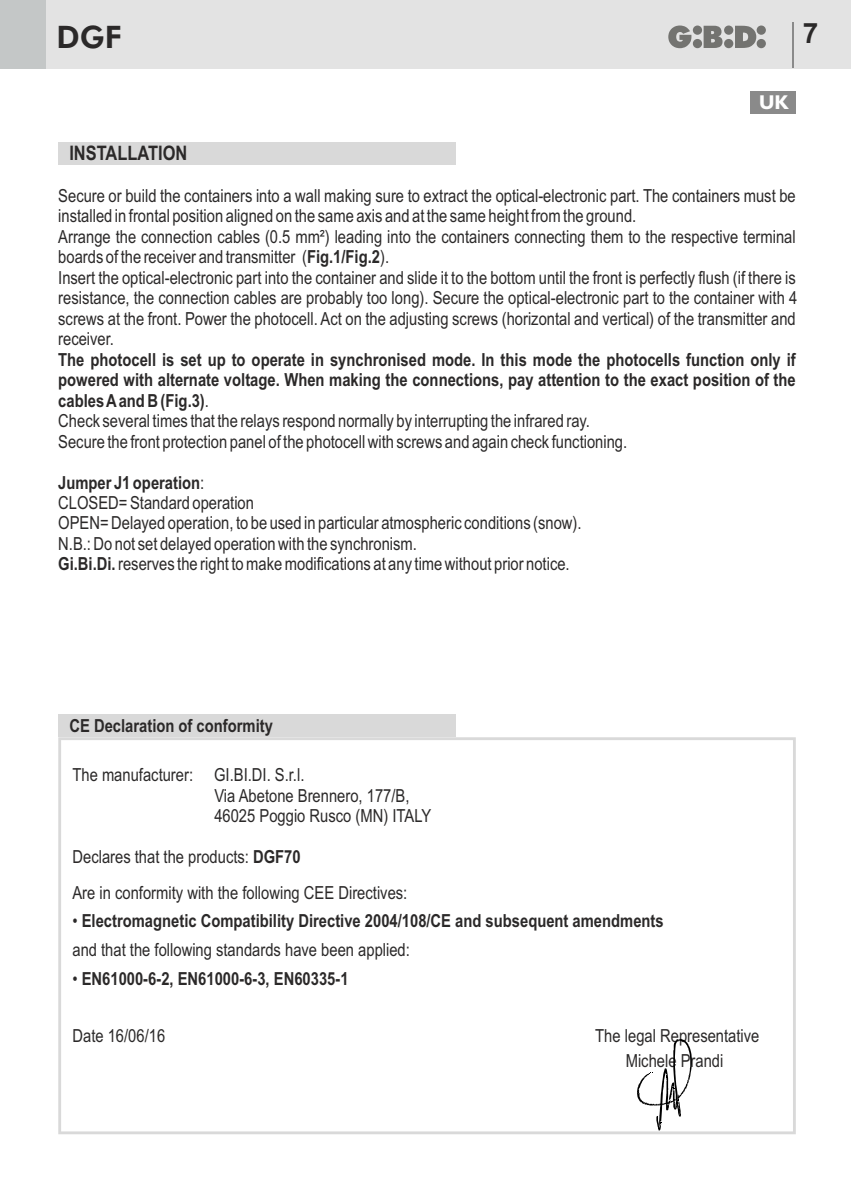
<style>
.page{position:relative;width:851px;height:1191px;background:#fff}
.page>*{position:absolute;margin:0;border:0;box-sizing:border-box;transform-origin:0 0}
.t1{font:800 31px "Futura BT";color:#2b2929}
.t2{font:700 28px "Arial";color:#2b2929}
.t3{font:700 20px "Arial Narrow";color:#2b2929}
.t4{font:700 20px "Humanist 521 BT";color:#fff}
.t5{font:18px/20.4px "Arial Narrow";color:#2b2929}
.t6{font:700 18px/20.4px "Arial Narrow";color:#2b2929}
.s1{font-weight:700}
.s2{font-weight:400}
</style>
<div class="page">
<div style="left:0;top:0;width:850px;height:68px;background:#e3e3e3"></div>
<div style="left:0;top:0;width:45px;height:68px;background:#c4c7c7"></div>
<svg style="left:668px;top:26px;width:97px;height:22px"></svg>
<hr style="left:792px;top:23px;width:2px;height:45px;background:#8a8a8a">
<div style="left:750px;top:91px;width:45px;height:22px;background:#8a8a8a"></div>
<div style="left:58px;top:714px;width:397px;height:23px;background:#d9d9d9"></div>
<svg style="left:58px;top:737px;width:737px;height:397px"></svg>
<div style="left:58px;top:142px;width:397px;height:22px;background:#d9d9d9"></div>
<svg style="left:637px;top:1039px;width:54px;height:91px"></svg>
<h1 class="t1" style="left:56px;top:24px;width:66px">DGF</h1>
<p class="t3" style="left:69px;top:146px;width:119px">INSTALLATION</p>
<h2 class="t2" style="left:802px;top:23px;width:17px">7</h2>
<p class="t4" style="left:759px;top:94px;width:31px">UK</p>
<p class="t5" style="left:58px;top:187px;width:740px">Secure or build the containers into a wall making sure to extract the optical-electronic part. The containers must be installed in frontal position aligned on the same axis and at the same height from the ground.<br>Arrange the connection cables (0.5 mm²) leading into the containers connecting them to the respective terminal boards of the receiver and transmitter (<span class="s1">Fig.1/Fig.2</span>).<br>Insert the optical-electronic part into the container and slide it to the bottom until the front is perfectly flush (if there is resistance, the connection cables are probably too long). Secure the optical-electronic part to the container with 4 screws at the front. Power the photocell. Act on the adjusting screws (horizontal and vertical) of the transmitter and receiver.</p>
<p class="t6" style="left:58px;top:351px;width:739px">The photocell is set up to operate in synchronised mode. In this mode the photocells function only if powered with alternate voltage. When making the connections, pay attention to the exact position of the cables Aand B (Fig.3)<span class="s2">.<br>Check several times that the relays respond normally by interrupting the infrared ray.<br>Secure the front protection panel of the photocell with screws and again check functioning.</span></p>
<p class="t5" style="left:58px;top:473px;width:525px"><span class="s1">Jumper J1 operation</span>:<br>CLOSED= Standard operation<br>OPEN= Delayed operation, to be used in particular atmospheric conditions (snow).<br>N.B.: Do not set delayed operation with the synchronism.<br><span class="s1">Gi.Bi.Di.</span> reserves the right to make modifications at any time without prior notice.</p>
<p class="t6" style="left:69px;top:717px;width:205px">CE Declaration of conformity</p>
<p class="t5" style="left:214px;top:766px;width:218px;text-indent:-142px">The manufacturer: GI.BI.DI. S.r.l.<br>Via Abetone Brennero, 177/B,<br>46025 Poggio Rusco (MN) ITALY</p>
<p class="t5" style="left:72px;top:840px;width:336px;line-height:35.6px">Declares that the products: <span class="s1">DGF70<br></span>Are in conformity with the following CEE Directives:</p>
<p class="t6" style="left:72px;top:908px;width:592px;line-height:28.6px"><span class="s2">•</span> Electromagnetic Compatibility Directive 2004/108/CE and subsequent amendments <span class="s2">and that the following standards have been applied:</span></p>
<p class="t6" style="left:72px;top:970px;width:277px"><span class="s2">•</span> EN61000-6-2, EN61000-6-3, EN60335-1</p>
<p class="t5" style="left:72px;top:1027px;width:94px">Date 16/06/16</p>
<p class="t5" style="left:595px;top:1025px;width:166px;line-height:24.8px;text-align:center">The legal Representative<br>Michele Prandi</p>
</div>
